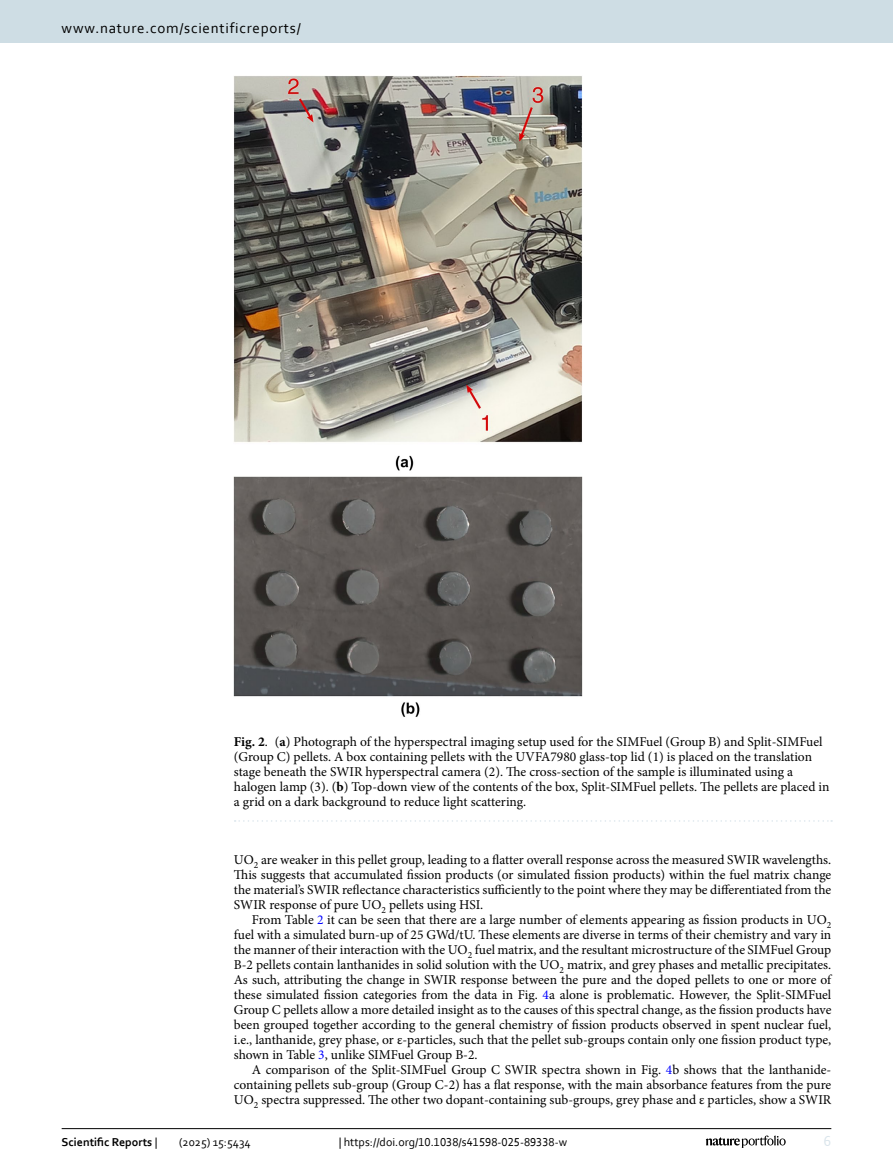
<style>
.page{position:relative;width:893px;height:1174px;background:#fff}
.page>*{position:absolute;margin:0;border:0;box-sizing:border-box;transform-origin:0 0}
.t1{font:15px "Corbel";letter-spacing:.05em;color:#000}
.t2{font:15px "Corbel";color:#d9e4eb}
.Body_Text_Indent{font:13.5px/15px "Minion Pro";letter-spacing:-.005em;color:#000;text-align:justify}
.Figure_Caption{font:13.5px/15px "Minion Pro";color:#000}
.t3{font:12px "Corbel";color:#000}
.t4{font:700 12px "Corbel";color:#000}
.s1{font-weight:700}
.s2{color:#00f}
.s3{font-weight:400}
</style>
<div class="page">
<img style="left:234px;top:76px;width:349px;height:641px">
<svg style="left:235px;top:820px;width:597px;height:1px"></svg>
<hr style="left:62px;top:1128px;width:769px;height:1px;background:#000">
<svg style="left:706px;top:1135px;width:80px;height:12px"></svg>
<div style="left:0;top:0;width:893px;height:43px;background:#cedde4"></div>
<p class="t1" style="left:62px;top:18px;width:241px">www.nature.com/scientificreports/</p>
<p class="Figure_Caption" style="left:234px;top:734px;width:597px"><span class="s1">Fig. 2</span>. (<span class="s1">a</span>) Photograph of the hyperspectral imaging setup used for the SIMFuel (Group B) and Split-SIMFuel (Group C) pellets. A box containing pellets with the UVFA7980 glass-top lid (1) is placed on the translation stage beneath the SWIR hyperspectral camera (2). The cross-section of the sample is illuminated using a halogen lamp (3). (<span class="s1">b</span>) Top-down view of the contents of the box, Split-SIMFuel pellets. The pellets are placed in a grid on a dark background to reduce light scattering.</p>
<p class="Body_Text_Indent" style="left:234px;top:852px;width:599px">UO<sub>2</sub> are weaker in this pellet group, leading to a flatter overall response across the measured SWIR wavelengths.<br>This suggests that accumulated fission products (or simulated fission products) within the fuel matrix change the material’s SWIR reflectance characteristics sufficiently to the point where they may be differentiated from the SWIR response of pure UO<sub>2</sub> pellets using HSI.</p>
<p class="Body_Text_Indent" style="left:234px;top:912px;width:599px;text-indent:18px">From Table <span class="s2">2</span> it can be seen that there are a large number of elements appearing as fission products in UO<sub>2 </sub>fuel with a simulated burn-up of 25 GWd/tU. These elements are diverse in terms of their chemistry and vary in the manner of their interaction with the UO<sub>2</sub> fuel matrix, and the resultant microstructure of the SIMFuel Group B-2 pellets contain lanthanides in solid solution with the UO<sub>2</sub> matrix, and grey phases and metallic precipitates.<br>As such, attributing the change in SWIR response between the pure and the doped pellets to one or more of these simulated fission categories from the data in Fig. <span class="s2">4</span>a alone is problematic. However, the Split-SIMFuel Group C pellets allow a more detailed insight as to the causes of this spectral change, as the fission products have been grouped together according to the general chemistry of fission products observed in spent nuclear fuel, i.e., lanthanide, grey phase, or ε-particles, such that the pellet sub-groups contain only one fission product type, shown in Table <span class="s2">3</span>, unlike SIMFuel Group B-2.</p>
<p class="Body_Text_Indent" style="left:234px;top:1062px;width:599px;text-indent:18px">A comparison of the Split-SIMFuel Group C SWIR spectra shown in Fig. <span class="s2">4</span>b shows that the lanthanide&shy;containing pellets sub-group (Group C-2) has a flat response, with the main absorbance features from the pure UO<sub>2</sub> spectra suppressed. The other two dopant-containing sub-groups, grey phase and ε particles, show a SWIR</p>
<p class="t4" style="left:62px;top:1134px;width:97px">Scientific Reports <span class="s3">|</span></p>
<p class="t3" style="left:179px;top:1134px;width:73px">(2025) 15:5434</p>
<p class="t3" style="left:339px;top:1134px;width:230px">| https://doi.org/10.1038/s41598-025-89338-w</p>
<p class="t2" style="left:824px;top:1132px;width:9px">6</p>
</div>
